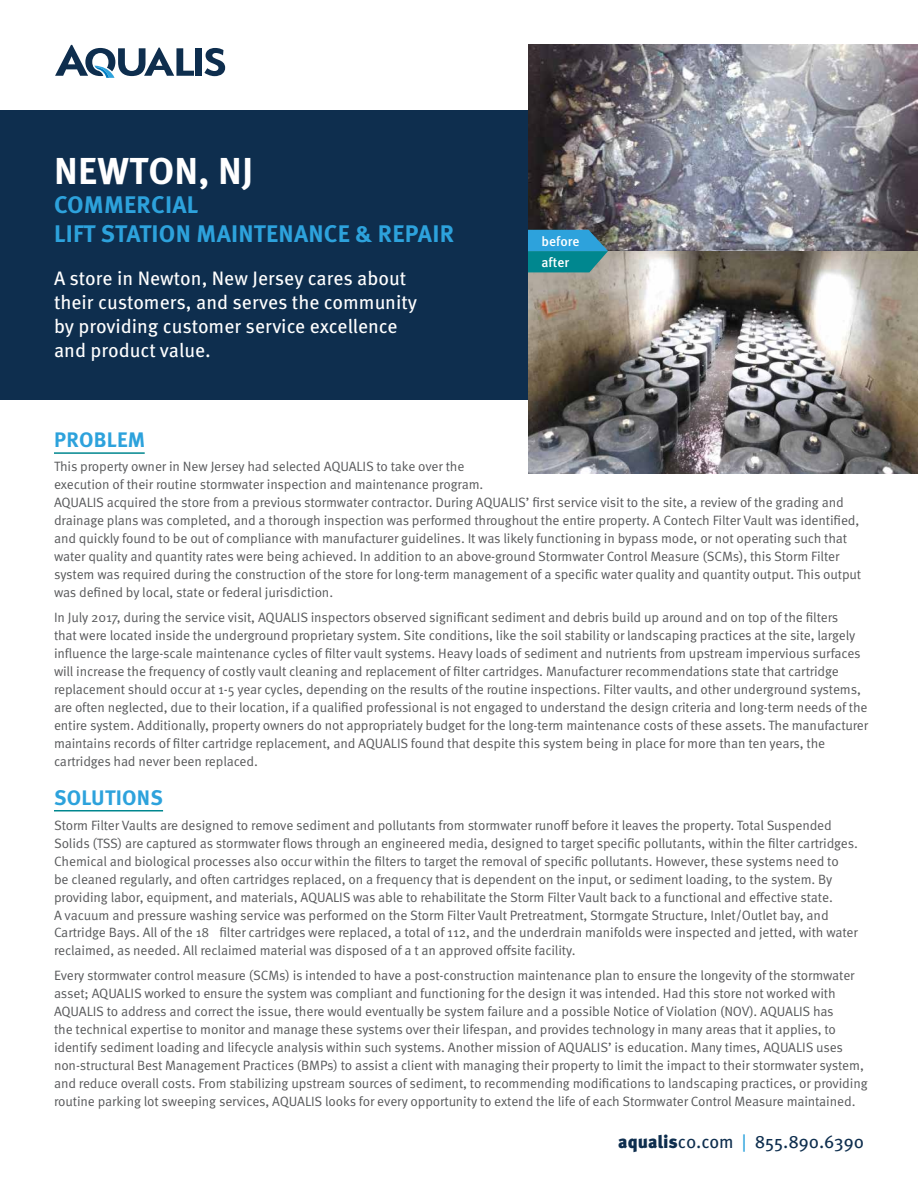
<style>
.page{position:relative;width:918px;height:1188px;background:#fff}
.page>*{position:absolute;margin:0;border:0;box-sizing:border-box;transform-origin:0 0}
.t1{font:700 37.5px "Meta Pro";letter-spacing:.01em;color:#fff}
.t2{font:700 24px/28.8px "Meta Pro";letter-spacing:.01em;color:#2da2dc}
.t3{font:700 21px "Meta Pro";letter-spacing:.01em;color:#2da2dc}
.t4{font:19.5px/24px "Meta Pro";color:#fff}
.t5{font:18px "Meta Pro";color:#0e2e4e}
.t6{font:13.5px/18px "Meta Pro";letter-spacing:-.01em;color:#58595b}
.t7{font:500 13.5px "Meta Pro";color:#fff}
.s1{font-weight:900}
.s2{color:#2da2dc}
</style>
<div class="page">
<div style="left:0;top:111px;width:918px;height:289px;background:#0e2e4e"></div>
<hr style="left:54px;top:452px;width:91px;height:2px;background:#00878f">
<hr style="left:54px;top:810px;width:109px;height:2px;background:#00878f">
<img style="left:528px;top:45px;width:390px;height:206px">
<div style="left:195px;top:48px;width:7px;height:28px;background:#0e2e4e"></div>
<svg style="left:204px;top:48px;width:21px;height:28px"></svg>
<svg style="left:55px;top:45px;width:139px;height:33px"></svg>
<img style="left:528px;top:251px;width:390px;height:222px">
<svg style="left:528px;top:230px;width:80px;height:42px;background:#2291ad"></svg>
<h1 class="t1" style="left:54px;top:147px;width:201px">NEWTON, NJ</h1>
<h2 class="t2" style="left:54px;top:191px;width:401px">COMMERCIAL<br>LIFT STATION MAINTENANCE &amp; REPAIR</h2>
<h3 class="t4" style="left:54px;top:267px;width:365px">A store in Newton, New Jersey cares about their customers, and serves the community by providing customer service excellence and product value.</h3>
<p class="t7" style="left:542px;top:232px;width:40px">before</p>
<p class="t7" style="left:542px;top:254px;width:29px">after</p>
<h3 class="t3" style="left:54px;top:426px;width:93px">PROBLEM</h3>
<p class="t6" style="left:54px;top:458px;width:809px">This property owner in New Jersey had selected AQUALIS to take over the<br>execution of their routine stormwater inspection and maintenance program.<br>AQUALIS acquired the store from a previous stormwater contractor. During AQUALIS’ first service visit to the site, a review of the grading and drainage plans was completed, and a thorough inspection was performed throughout the entire property. A Contech Filter Vault was identified, and quickly found to be out of compliance with manufacturer guidelines. It was likely functioning in bypass mode, or not operating such that water quality and quantity rates were being achieved. In addition to an above-ground Stormwater Control Measure (SCMs), this Storm Filter system was required during the construction of the store for long-term management of a specific water quality and quantity output. This output was defined by local, state or federal jurisdiction.</p>
<p class="t6" style="left:54px;top:609px;width:816px">In July 2017, during the service visit, AQUALIS inspectors observed significant sediment and debris build up around and on top of the filters<br>that were located inside the underground proprietary system. Site conditions, like the soil stability or landscaping practices at the site, largely influence the large-scale maintenance cycles of filter vault systems. Heavy loads of sediment and nutrients from upstream impervious surfaces will increase the frequency of costly vault cleaning and replacement of filter cartridges. Manufacturer recommendations state that cartridge replacement should occur at 1-5 year cycles, depending on the results of the routine inspections. Filter vaults, and other underground systems, are often neglected, due to their location, if a qualified professional is not engaged to understand the design criteria and long-term needs of the entire system. Additionally, property owners do not appropriately budget for the long-term maintenance costs of these assets. The manufacturer maintains records of filter cartridge replacement, and AQUALIS found that despite this system being in place for more than ten years, the cartridges had never been replaced.</p>
<h3 class="t3" style="left:54px;top:784px;width:110px">SOLUTIONS</h3>
<p class="t6" style="left:54px;top:816px;width:805px">Storm Filter Vaults are designed to remove sediment and pollutants from stormwater runoff before it leaves the property. Total Suspended Solids (TSS) are captured as stormwater flows through an engineered media, designed to target specific pollutants, within the filter cartridges.<br>Chemical and biological processes also occur within the filters to target the removal of specific pollutants. However, these systems need to<br>be cleaned regularly, and often cartridges replaced, on a frequency that is dependent on the input, or sediment loading, to the system. By providing labor, equipment, and materials, AQUALIS was able to rehabilitate the Storm Filter Vault back to a functional and effective state.<br>A vacuum and pressure washing service was performed on the Storm Filter Vault Pretreatment, Stormgate Structure, Inlet/Outlet bay, and Cartridge Bays. All of the 18″ filter cartridges were replaced, a total of 112, and the underdrain manifolds were inspected and jetted, with water reclaimed, as needed. All reclaimed material was disposed of a t an approved offsite facility.</p>
<p class="t6" style="left:54px;top:967px;width:815px">Every stormwater control measure (SCMs) is intended to have a post-construction maintenance plan to ensure the longevity of the stormwater asset; AQUALIS worked to ensure the system was compliant and functioning for the design it was intended. Had this store not worked with AQUALIS to address and correct the issue, there would eventually be system failure and a possible Notice of Violation (NOV). AQUALIS has<br>the technical expertise to monitor and manage these systems over their lifespan, and provides technology in many areas that it applies, to identify sediment loading and lifecycle analysis within such systems. Another mission of AQUALIS’ is education. Many times, AQUALIS uses non-structural Best Management Practices (BMPs) to assist a client with managing their property to limit the impact to their stormwater system, and reduce overall costs. From stabilizing upstream sources of sediment, to recommending modifications to landscaping practices, or providing routine parking lot sweeping services, AQUALIS looks for every opportunity to extend the life of each Stormwater Control Measure maintained.</p>
<h3 class="t5" style="left:618px;top:1130px;width:247px"><span class="s1">aqualis</span>c0.com <span class="s2">|</span> 855.890.6390</h3>
</div>
